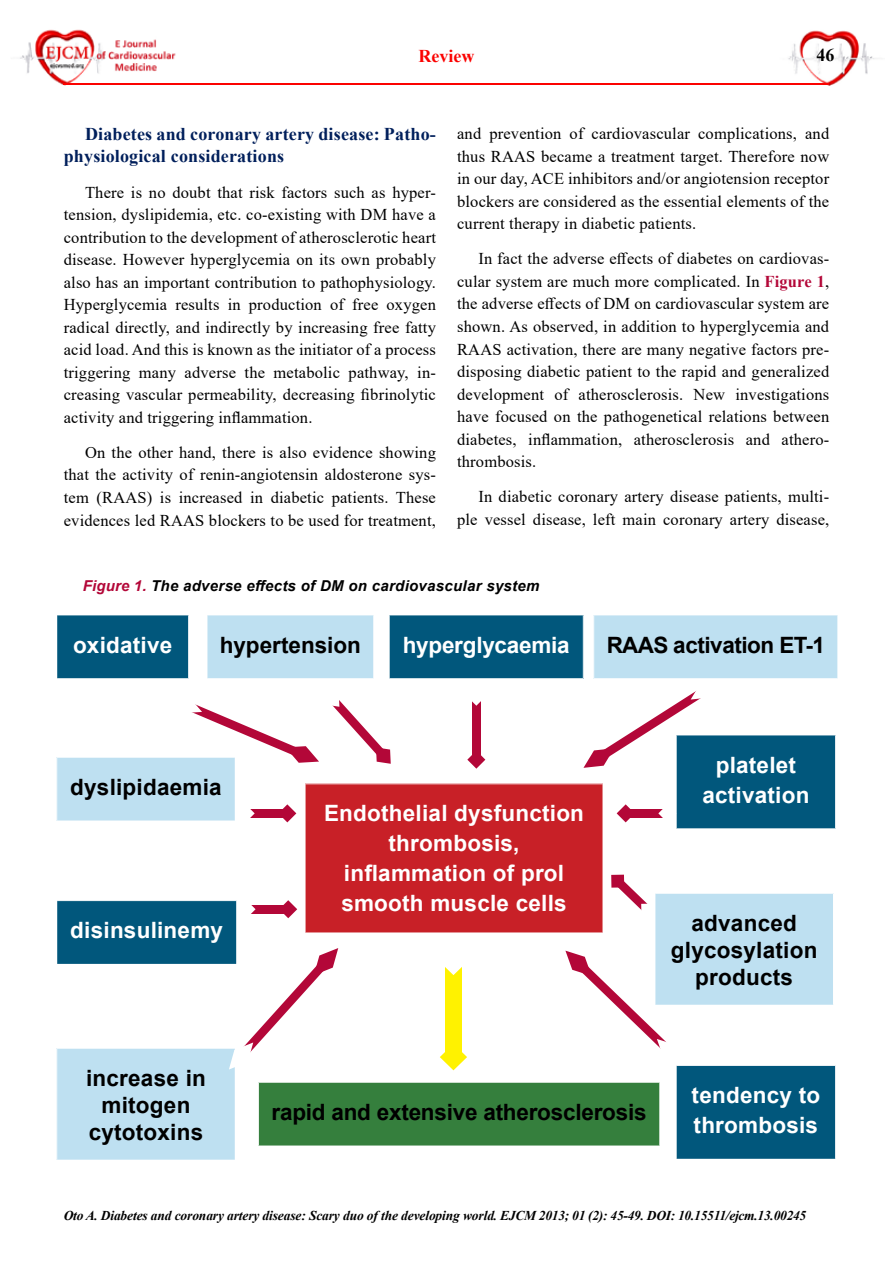
<style>
.page{position:relative;width:893px;height:1276px;background:#fff}
.page>*{position:absolute;margin:0;border:0;box-sizing:border-box;transform-origin:0 0}
.t1{font:700 22.5px/30px "Arial";letter-spacing:.01em;color:#fff;text-align:center}
.t2{font:700 22.5px/27px "Arial";letter-spacing:.01em;color:#000;text-align:center}
.t3{font:700 22.5px "Arial";letter-spacing:-.01em;color:#000}
.t4{font:700 22.5px "Arial";letter-spacing:-.02em;color:#000}
.t5{font:700 22.5px "Arial";letter-spacing:-.01em;color:#fff}
.t6{font:700 18px/22.5px "Times New Roman";letter-spacing:.01em;color:#001f5b}
.t7{font:700 18px "Times New Roman";color:#fb0200}
.t8{font:700 18px "Times New Roman";color:#000}
.t9{font:16.5px/22.5px "Times New Roman";letter-spacing:.01em;color:#000;text-align:justify}
.t10{font:italic 700 15px "Arial";letter-spacing:.02em;color:#000}
.t11{font:italic 700 13.5px "Times New Roman";letter-spacing:-.01em;color:#000}
.s1{font-weight:700;color:#b30738}
.s2{color:#b30738}
</style>
<div class="page">
<img style="left:788px;top:30px;width:88px;height:55px">
<img style="left:20px;top:29px;width:156px;height:56px">
<hr style="left:64px;top:83px;width:765px;height:2px;background:#fb0200">
<div style="left:57px;top:615px;width:132px;height:63px;background:#01577c"></div>
<hr style="left:188px;top:615px;width:1px;height:63px;background:#fff">
<div style="left:207px;top:615px;width:167px;height:63px;background:#bee0f1"></div>
<hr style="left:207px;top:615px;width:1px;height:63px;background:#fff">
<hr style="left:373px;top:615px;width:1px;height:63px;background:#fff">
<div style="left:389px;top:615px;width:194px;height:63px;background:#01577c"></div>
<hr style="left:389px;top:615px;width:1px;height:63px;background:#fff">
<div style="left:594px;top:615px;width:244px;height:63px;background:#bee0f1"></div>
<hr style="left:837px;top:615px;width:1px;height:63px;background:#fff">
<div style="left:57px;top:757px;width:178px;height:64px;background:#bee0f1"></div>
<hr style="left:56px;top:757px;width:180px;height:1px;background:#fff">
<hr style="left:56px;top:820px;width:180px;height:1px;background:#fff">
<div style="left:57px;top:900px;width:180px;height:64px;background:#01577c"></div>
<hr style="left:56px;top:900px;width:181px;height:1px;background:#fff">
<hr style="left:236px;top:901px;width:1px;height:63px;background:#fff">
<div style="left:57px;top:1048px;width:178px;height:112px;background:#bee0f1"></div>
<hr style="left:56px;top:1048px;width:180px;height:1px;background:#fff">
<hr style="left:56px;top:1159px;width:180px;height:1px;background:#fff">
<div style="left:305px;top:784px;width:298px;height:149px;background:#c82027"></div>
<hr style="left:305px;top:784px;width:1px;height:148px;background:#fff">
<hr style="left:305px;top:932px;width:298px;height:1px;background:#fff">
<div style="left:676px;top:735px;width:160px;height:94px;background:#01577c"></div>
<hr style="left:676px;top:828px;width:160px;height:1px;background:#fff">
<hr style="left:676px;top:735px;width:1px;height:93px;background:#fff">
<hr style="left:835px;top:735px;width:1px;height:93px;background:#fff">
<div style="left:655px;top:893px;width:178px;height:112px;background:#bee0f1"></div>
<hr style="left:654px;top:893px;width:180px;height:1px;background:#fff">
<div style="left:676px;top:1065px;width:160px;height:94px;background:#01577c"></div>
<hr style="left:676px;top:1065px;width:160px;height:1px;background:#fff">
<hr style="left:676px;top:1065px;width:1px;height:94px;background:#fff">
<hr style="left:835px;top:1065px;width:1px;height:94px;background:#fff">
<div style="left:258px;top:1082px;width:402px;height:64px;background:#357f3d"></div>
<hr style="left:258px;top:1082px;width:402px;height:1px;background:#fff">
<hr style="left:258px;top:1082px;width:1px;height:63px;background:#fff">
<hr style="left:659px;top:1082px;width:1px;height:63px;background:#fff">
<hr style="left:258px;top:1145px;width:402px;height:1px;background:#fff">
<svg style="left:440px;top:1052px;width:27px;height:18px"></svg>
<div style="left:445px;top:962px;width:17px;height:95px;background:#fff200"></div>
<svg style="left:445px;top:962px;width:17px;height:13px"></svg>
<svg style="left:467px;top:755px;width:18px;height:13px"></svg>
<div style="left:472px;top:696px;width:9px;height:63px;background:#b30738"></div>
<svg style="left:472px;top:696px;width:9px;height:10px"></svg>
<svg style="left:332px;top:700px;width:59px;height:64px"></svg>
<svg style="left:169px;top:704px;width:150px;height:59px"></svg>
<svg style="left:278px;top:804px;width:18px;height:18px"></svg>
<div style="left:244px;top:809px;width:43px;height:8px;background:#b30738"></div>
<svg style="left:244px;top:809px;width:11px;height:9px"></svg>
<svg style="left:279px;top:900px;width:18px;height:18px"></svg>
<div style="left:244px;top:905px;width:44px;height:8px;background:#b30738"></div>
<svg style="left:244px;top:905px;width:12px;height:9px"></svg>
<svg style="left:617px;top:804px;width:18px;height:18px"></svg>
<div style="left:626px;top:809px;width:43px;height:8px;background:#b30738"></div>
<svg style="left:658px;top:809px;width:11px;height:9px"></svg>
<div style="left:611px;top:874px;width:13px;height:13px;background:#b30738"></div>
<svg style="left:615px;top:878px;width:32px;height:32px"></svg>
<div style="left:641px;top:903px;width:13px;height:13px;background:#fff"></div>
<svg style="left:229px;top:948px;width:109px;height:121px"></svg>
<svg style="left:565px;top:950px;width:118px;height:99px"></svg>
<svg style="left:583px;top:691px;width:138px;height:77px"></svg>
<p class="t7" style="left:418px;top:43px;width:57px">Review</p>
<p class="t8" style="left:816px;top:42px;width:19px">46</p>
<p class="t6" style="left:64px;top:122px;width:374px;text-indent:21px">Diabetes and coronary artery disease: Patho&shy;physiological considerations</p>
<p class="t9" style="left:64px;top:180px;width:374px;text-indent:21px">There is no doubt that risk factors such as hyper&shy;tension, dyslipidemia, etc. co-existing with DM have a contribution to the development of atherosclerotic heart disease. However hyperglycemia on its own probably also has an important contribution to pathophysiology.<br>Hyperglycemia results in production of free oxygen radical directly, and indirectly by increasing free fatty acid load. And this is known as the initiator of a process triggering many adverse the metabolic pathway, in&shy;creasing vascular permeability, decreasing fibrinolytic activity and triggering inflammation.</p>
<p class="t9" style="left:64px;top:441px;width:374px;text-indent:21px">On the other hand, there is also evidence showing that the activity of renin-angiotensin aldosterone sys&shy;tem (RAAS) is increased in diabetic patients. These evidences led RAAS blockers to be used for treatment,</p>
<p class="t9" style="left:457px;top:122px;width:374px">and prevention of cardiovascular complications, and thus RAAS became a treatment target. Therefore now in our day, ACE inhibitors and/or angiotension receptor blockers are considered as the essential elements of the current therapy in diabetic patients.</p>
<p class="t9" style="left:457px;top:247px;width:374px;text-indent:21px">In fact the adverse effects of diabetes on cardiovas&shy;cular system are much more complicated. In <span class="s1">Figure 1</span>, the adverse effects of DM on cardiovascular system are shown. As observed, in addition to hyperglycemia and RAAS activation, there are many negative factors pre&shy;disposing diabetic patient to the rapid and generalized development of atherosclerosis. New investigations have focused on the pathogenetical relations between diabetes, inflammation, atherosclerosis and athero&shy;thrombosis.</p>
<p class="t9" style="left:457px;top:485px;width:374px;text-align:right">In diabetic coronary artery disease patients, multi&shy;ple vessel disease, left main coronary artery disease,</p>
<p class="t10" style="left:83px;top:575px;width:458px"><span class="s2">Figure 1.</span> The adverse effects of DM on cardiovascular system</p>
<h1 class="t1" style="left:73px;top:630px;width:101px">oxidative</h1>
<h1 class="t2" style="left:220px;top:631px;width:143px">hypertension</h1>
<h1 class="t5" style="left:403px;top:629px;width:169px">hyperglycaemia</h1>
<h1 class="t4" style="left:607px;top:629px;width:220px">RAAS activation ET-1</h1>
<h1 class="t2" style="left:70px;top:773px;width:153px">dyslipidaemia</h1>
<h1 class="t1" style="left:70px;top:915px;width:154px">disinsulinemy</h1>
<h1 class="t2" style="left:86px;top:1064px;width:121px">increase in mitogen cytotoxins</h1>
<h1 class="t1" style="left:324px;top:799px;width:261px">Endothelial dysfunction thrombosis, inflammation of prol smooth muscle cells</h1>
<h1 class="t1" style="left:702px;top:750px;width:109px">platelet activation</h1>
<h1 class="t2" style="left:671px;top:909px;width:148px">advanced glycosylation products</h1>
<h1 class="t3" style="left:272px;top:1096px;width:377px">rapid and extensive atherosclerosis</h1>
<h1 class="t1" style="left:692px;top:1080px;width:130px;text-align:left">tendency to thrombosis</h1>
<p class="t11" style="left:64px;top:1206px;width:744px">Oto A. Diabetes and coronary artery disease: Scary duo of the developing world. EJCM 2013; 01 (2): 45-49. DOI: 10.15511/ejcm.13.00245</p>
</div>
